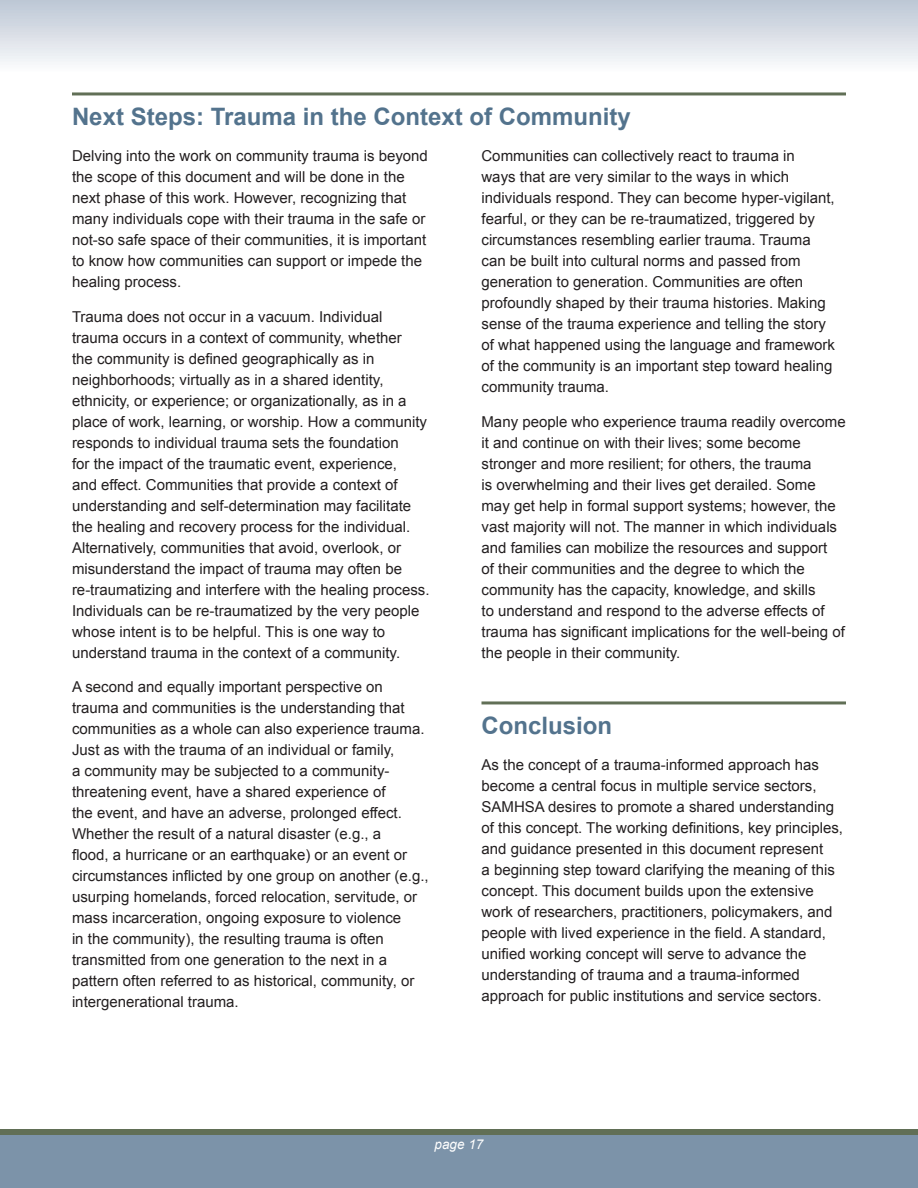
<style>
.page{position:relative;width:918px;height:1188px;background:#fff}
.page>*{position:absolute;margin:0;border:0;box-sizing:border-box;transform-origin:0 0}
.t1{font:700 24px "Arial";color:#53738d}
.t2{font:15px/21px "Arial";color:#231f20}
.t3{font:italic 13.5px "Arial";color:#fff}
</style>
<div class="page">
<div style="left:0;top:1130px;width:918px;height:58px;background:linear-gradient(to right,#616f56,#616f56)"></div>
<div style="left:0;top:1136px;width:918px;height:52px;background:#7c93a9"></div>
<div style="left:0;top:0;width:918px;height:72px;background:linear-gradient(to bottom,#bcc6d4,#fbfbfc)"></div>
<hr style="left:72px;top:92px;width:774px;height:3px;background:#616f56">
<hr style="left:482px;top:701px;width:364px;height:3px;background:#616f56">
<h2 class="t1" style="left:72px;top:101px;width:560px">Next Steps: Trauma in the Context of Community</h2>
<p class="t2" style="left:72px;top:146px;width:357px">Delving into the work on community trauma is beyond the scope of this document and will be done in the next phase of this work. However, recognizing that many individuals cope with their trauma in the safe or not-so safe space of their communities, it is important to know how communities can support or impede the healing process.</p>
<p class="t2" style="left:72px;top:306px;width:359px">Trauma does not occur in a vacuum. Individual trauma occurs in a context of community, whether<br>the community is defined geographically as in neighborhoods; virtually as in a shared identity, ethnicity, or experience; or organizationally, as in a place of work, learning, or worship. How a community responds to individual trauma sets the foundation<br>for the impact of the traumatic event, experience,<br>and effect. Communities that provide a context of understanding and self-determination may facilitate the healing and recovery process for the individual.<br>Alternatively, communities that avoid, overlook, or misunderstand the impact of trauma may often be re-traumatizing and interfere with the healing process.<br>Individuals can be re-traumatized by the very people whose intent is to be helpful. This is one way to understand trauma in the context of a community.</p>
<p class="t2" style="left:72px;top:677px;width:358px">A second and equally important perspective on trauma and communities is the understanding that communities as a whole can also experience trauma.<br>Just as with the trauma of an individual or family,<br>a community may be subjected to a community&shy;threatening event, have a shared experience of<br>the event, and have an adverse, prolonged effect.<br>Whether the result of a natural disaster (e.g., a<br>flood, a hurricane or an earthquake) or an event or circumstances inflicted by one group on another (e.g., usurping homelands, forced relocation, servitude, or mass incarceration, ongoing exposure to violence<br>in the community), the resulting trauma is often transmitted from one generation to the next in a pattern often referred to as historical, community, or intergenerational trauma.</p>
<p class="t2" style="left:482px;top:146px;width:355px">Communities can collectively react to trauma in<br>ways that are very similar to the ways in which individuals respond. They can become hyper-vigilant, fearful, or they can be re-traumatized, triggered by circumstances resembling earlier trauma. Trauma can be built into cultural norms and passed from generation to generation. Communities are often profoundly shaped by their trauma histories. Making sense of the trauma experience and telling the story of what happened using the language and framework of the community is an important step toward healing community trauma.</p>
<p class="t2" style="left:482px;top:411px;width:366px">Many people who experience trauma readily overcome it and continue on with their lives; some become stronger and more resilient; for others, the trauma<br>is overwhelming and their lives get derailed. Some may get help in formal support systems; however, the vast majority will not. The manner in which individuals and families can mobilize the resources and support<br>of their communities and the degree to which the community has the capacity, knowledge, and skills<br>to understand and respond to the adverse effects of trauma has significant implications for the well-being of the people in their community.</p>
<h2 class="t1" style="left:482px;top:710px;width:132px">Conclusion</h2>
<p class="t2" style="left:482px;top:755px;width:363px">As the concept of a trauma-informed approach has become a central focus in multiple service sectors, SAMHSA desires to promote a shared understanding of this concept. The working definitions, key principles, and guidance presented in this document represent<br>a beginning step toward clarifying the meaning of this concept. This document builds upon the extensive work of researchers, practitioners, policymakers, and people with lived experience in the field. A standard, unified working concept will serve to advance the understanding of trauma and a trauma-informed approach for public institutions and service sectors.</p>
<p class="t3" style="left:435px;top:1136px;width:50px">page 17</p>
</div>
